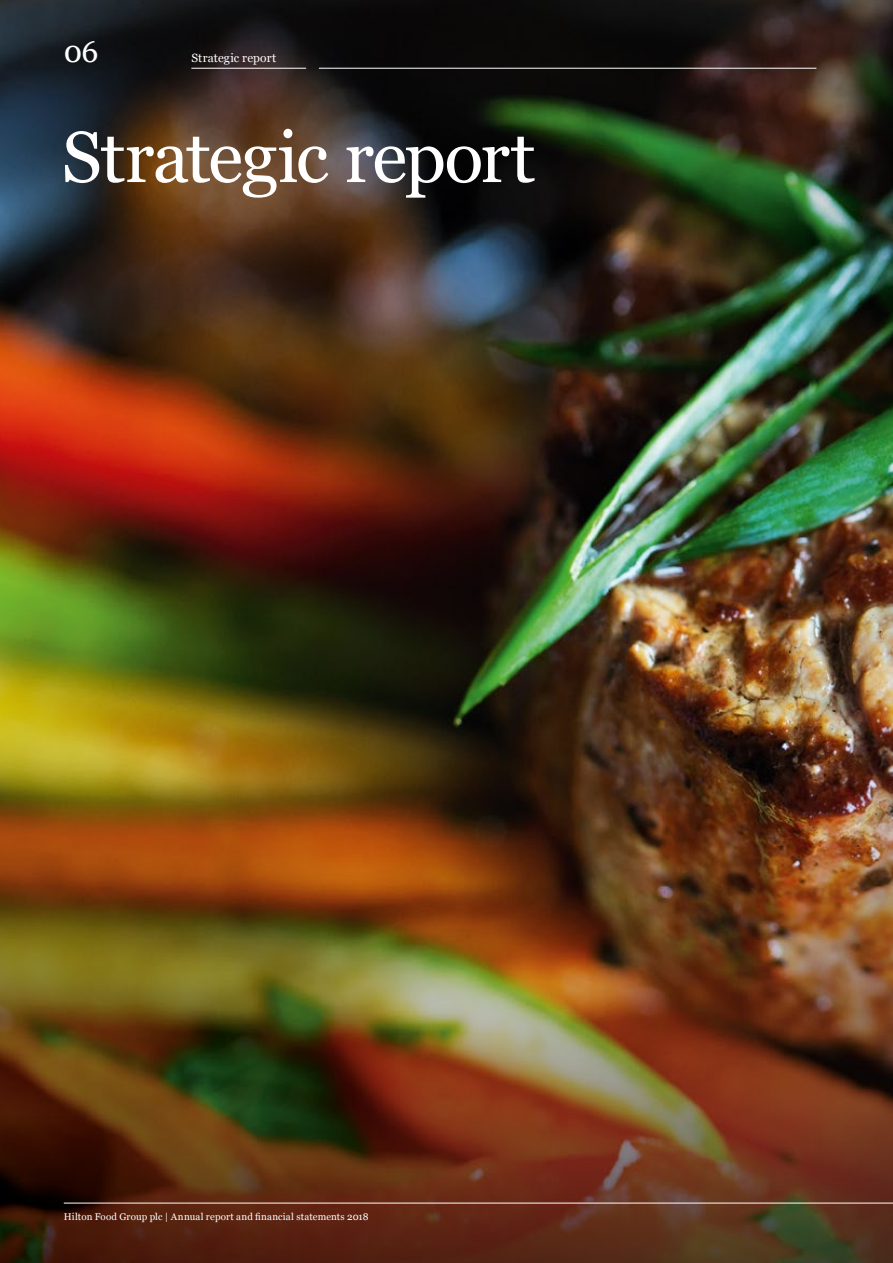
<style>
.page{position:relative;width:893px;height:1263px;background:#fff}
.page>*{position:absolute;margin:0;border:0;box-sizing:border-box;transform-origin:0 0}
.t1{font:72px "Georgia";letter-spacing:-.025em;color:#fff}
.t2{font:30px "Georgia";color:#fff}
.t3{font:12px "Georgia";letter-spacing:.015em;color:#fff}
.t4{font:9.75px "Georgia";letter-spacing:.015em;color:#fff}
</style>
<div class="page">
<img style="left:0;top:0;width:893px;height:1263px">
<hr style="left:191px;top:68px;width:115px;height:1px;background:#fff">
<hr style="left:319px;top:68px;width:497px;height:1px;background:#fff">
<hr style="left:64px;top:1203px;width:829px;height:1px;background:#fff">
<h2 class="t2" style="left:64px;top:29px;width:36px">06</h2>
<p class="t3" style="left:191px;top:49px;width:86px">Strategic report</p>
<h1 class="t1" style="left:62px;top:105px;width:475px">Strategic report</h1>
<p class="t4" style="left:64px;top:1210px;width:306px">Hilton Food Group plc | Annual report and financial statements 2018</p>
</div>
